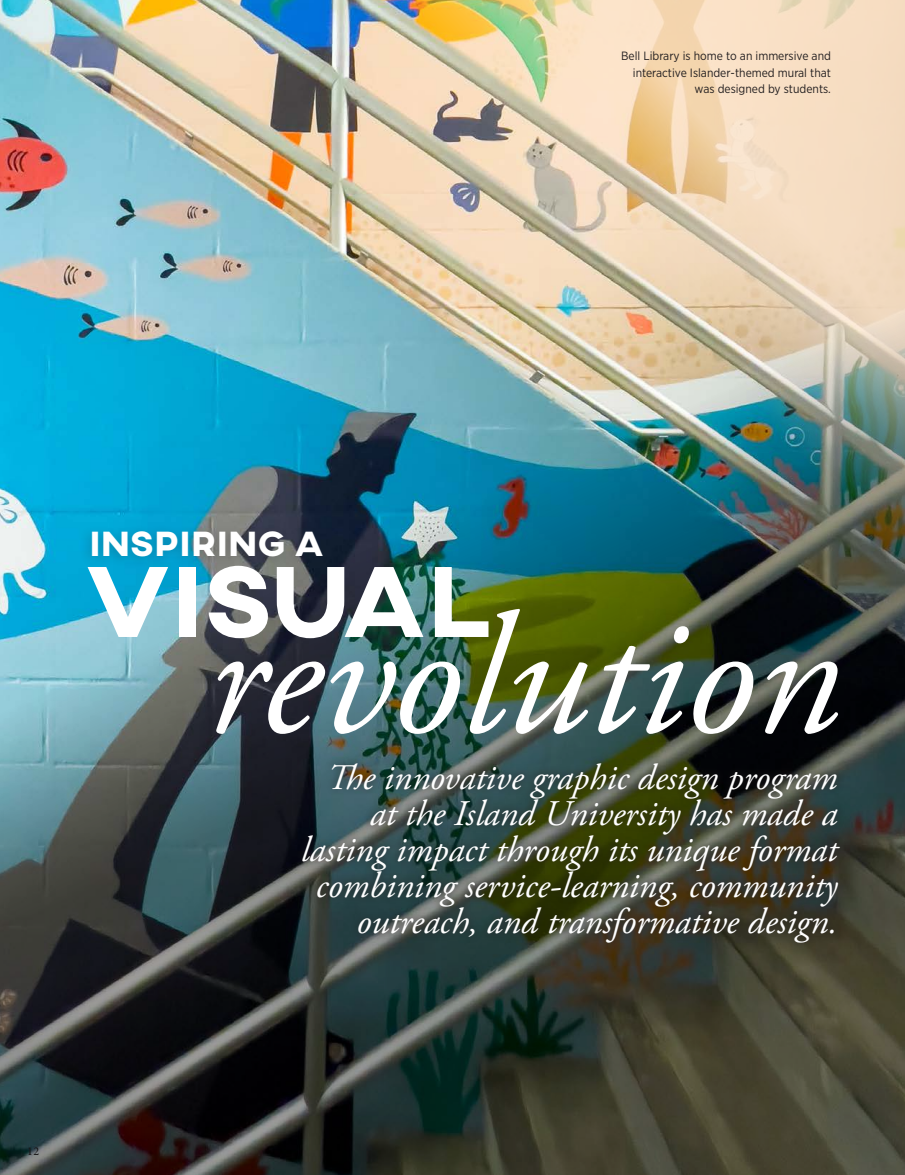
<style>
.page{position:relative;width:905px;height:1175px;background:#fff}
.page>*{position:absolute;margin:0;border:0;box-sizing:border-box;transform-origin:0 0}
.t1{font:italic 171.45px "Adobe Garamond Pro";color:#fff}
.t2{font:800 102.9px "AXIS";color:#fff}
.t3{font:italic 36px/36px "Adobe Garamond Pro";color:#fff;text-align:right}
.t4{font:800 35.7px "AXIS";letter-spacing:.01em;color:#fff}
.t5{font:12px/16.5px "Gotham Narrow";color:#231f20;text-align:right}
.t6{font:12px "Minion Pro";color:#231f20}
</style>
<div class="page">
<img style="left:0;top:0;width:904px;height:1174px">
<div style="left:79px;top:524px;width:250px;height:44px;background:#231f20;opacity:.22"></div>
<div style="left:295px;top:755px;width:552px;height:195px;background:#231f20;opacity:.75"></div>
<p class="t5" style="left:621px;top:47px;width:211px">Bell Library is home to an immersive and interactive Islander-themed mural that was designed by students.</p>
<p class="t4" style="left:89px;top:520px;width:236px">INSPIRING A</p>
<p class="t2" style="left:84px;top:533px;width:410px">VISUAL</p>
<p class="t1" style="left:205px;top:574px;width:637px">revolution</p>
<p class="t3" style="left:301px;top:760px;width:538px">The innovative graphic design program at the Island University has made a lasting impact through its unique format combining service-learning, community outreach, and transformative design.</p>
<p class="t6" style="left:27px;top:1143px;width:14px">12</p>
</div>
